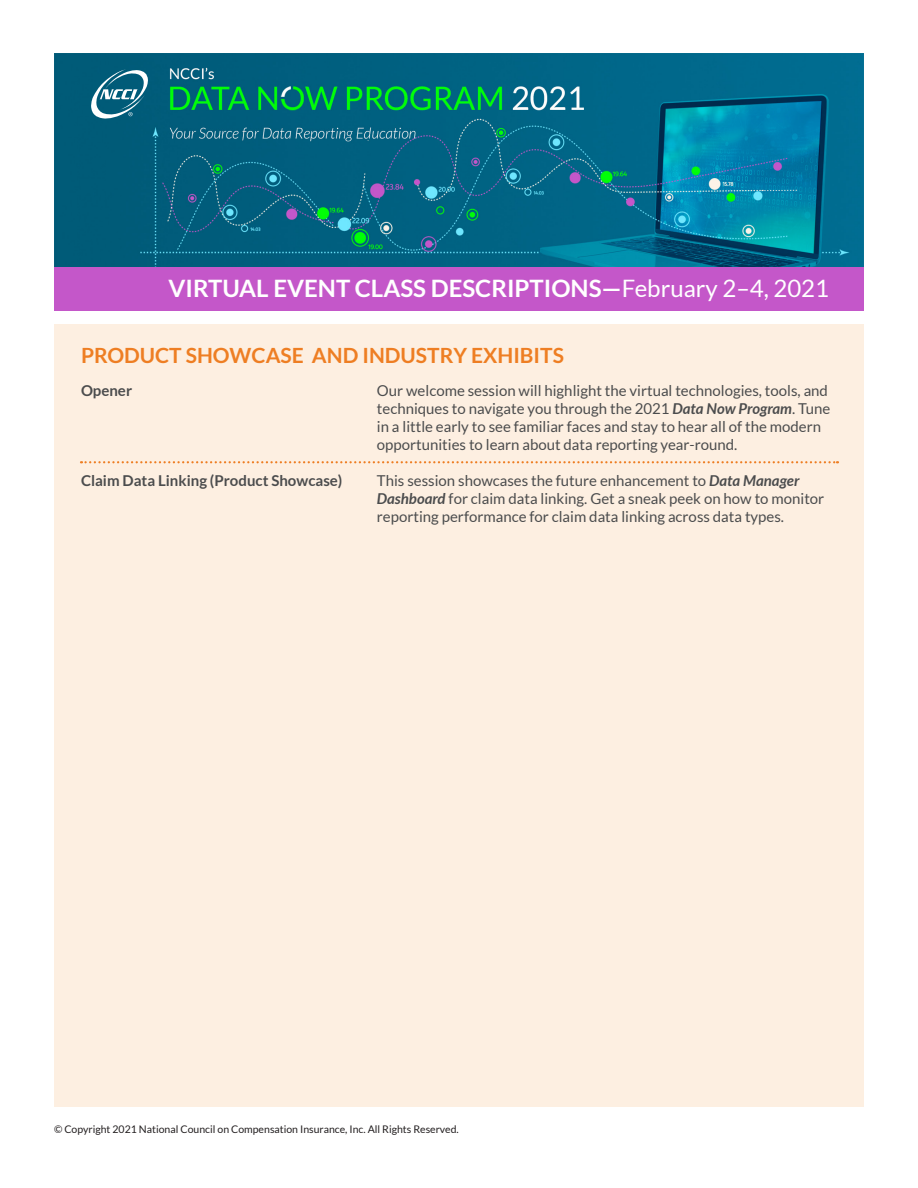
<style>
.page{position:relative;width:918px;height:1188px;background:#fff}
.page>*{position:absolute;margin:0;border:0;box-sizing:border-box;transform-origin:0 0}
.t1{font:700 24px "Lato";color:#fff}
.t2{font:700 21px "Lato";color:#ee7e23}
.t3{font:15px/18px "Lato";color:#4b4c4d}
.t4{font:700 15px "Lato";color:#4b4c4d}
.BckPg{font:10.5px "Lato";color:#231f20}
.s1{font-weight:400}
.s2{font-weight:700;font-style:italic}
</style>
<div class="page">
<div style="left:54px;top:324px;width:810px;height:783px;background:#fdefe1"></div>
<img style="left:54px;top:54px;width:810px;height:213px">
<svg style="left:91px;top:69px;width:57px;height:50px"></svg>
<div style="left:54px;top:267px;width:810px;height:43px;background:#c457c9"></div>
<svg style="left:81px;top:461px;width:757px;height:2px"></svg>
<p class="t1" style="left:169px;top:275px;width:662px">VIRTUAL EVENT CLASS DESCRIPTIONS—<span class="s1">February 2–4, 2021</span></p>
<p class="t2" style="left:81px;top:344px;width:484px">PRODUCT SHOWCASE AND INDUSTRY EXHIBITS</p>
<p class="t4" style="left:81px;top:382px;width:53px">Opener</p>
<p class="t3" style="left:377px;top:382px;width:455px">Our welcome session will highlight the virtual technologies, tools, and techniques to navigate you through the 2021 <span class="s2">Data Now Program</span>. Tune in a little early to see familiar faces and stay to hear all of the modern opportunities to learn about data reporting year-round.</p>
<p class="t3" style="left:377px;top:472px;width:449px">This session showcases the future enhancement to <span class="s2">Data Manager<br>Dashboard</span> for claim data linking. Get a sneak peek on how to monitor reporting performance for claim data linking across data types.</p>
<p class="t4" style="left:81px;top:472px;width:263px">Claim Data Linking (Product Showcase)</p>
<p class="BckPg" style="left:54px;top:1124px;width:406px">© Copyright 2021 National Council on Compensation Insurance, Inc. All Rights Reserved.</p>
</div>
